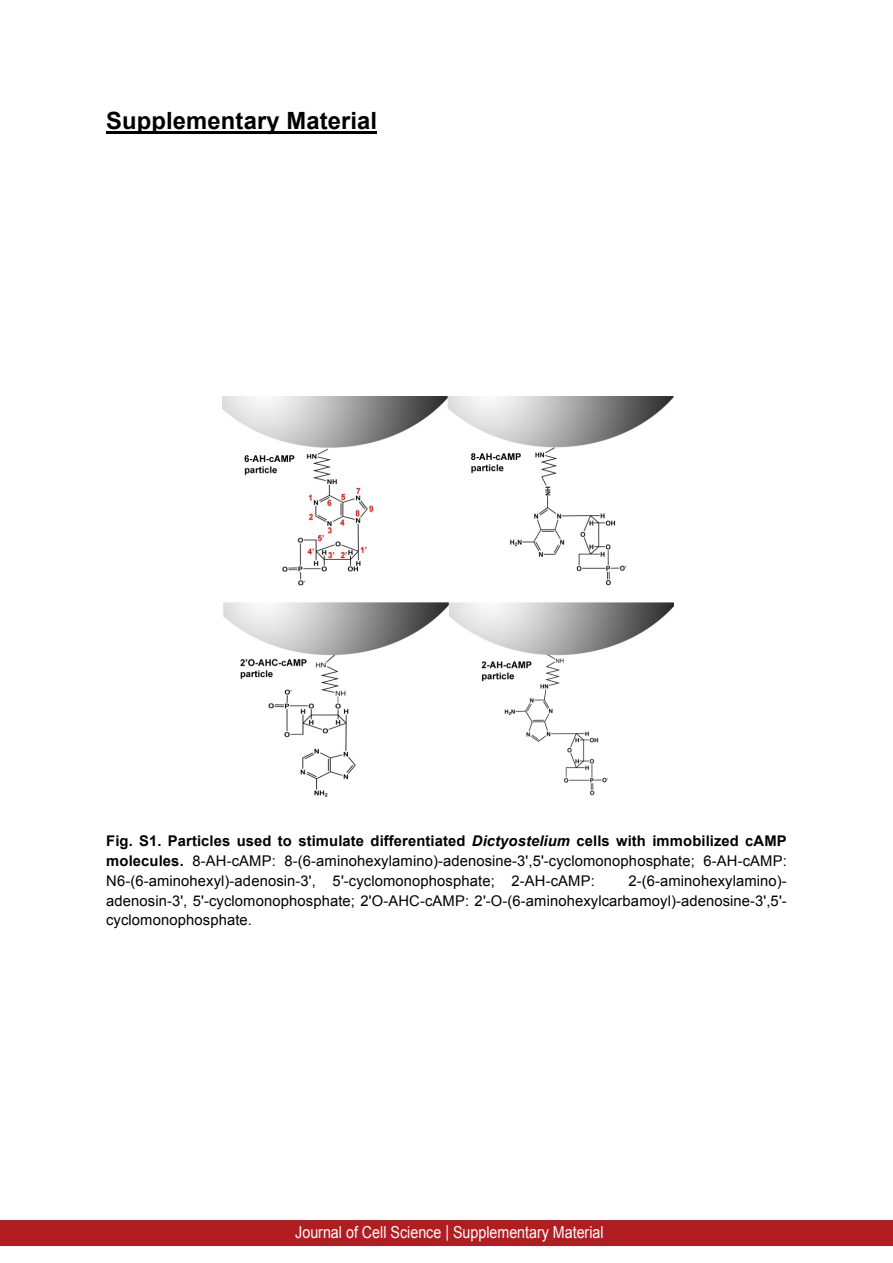
<style>
.page{position:relative;width:893px;height:1263px;background:#fff}
.page>*{position:absolute;margin:0;border:0;box-sizing:border-box;transform-origin:0 0}
.t1{font:700 23.7px "Arial";letter-spacing:.005em;color:#000}
.t2{font:16.5px "Arial";color:#fff;scale:.87 1}
.t3{font:14.7px/20px "Arial";letter-spacing:.01em;color:#000;text-align:justify}
.s1{font-weight:700}
.s2{font-weight:700;font-style:italic}
</style>
<div class="page">
<hr style="left:106px;top:131px;width:271px;height:3px;background:#000">
<img style="left:222px;top:396px;width:451px;height:401px">
<div style="left:0;top:1221px;width:892px;height:25px;background:#b01e22"></div>
<h1 class="t1" style="left:106px;top:107px;width:272px">Supplementary Material</h1>
<p class="t3" style="left:106px;top:831px;width:682px"><span class="s1">Fig. S1. Particles used to stimulate differentiated</span> <span class="s2">Dictyostelium</span> <span class="s1">cells with immobilized cAMP molecules.</span> 8-AH-cAMP: 8-(6-aminohexylamino)-adenosine-3',5'-cyclomonophosphate; 6-AH-cAMP:<br>N6-(6-aminohexyl)-adenosin-3', 5'-cyclomonophosphate; 2-AH-cAMP:</p>
<p class="t3" style="left:106px;top:871px;width:682px;text-indent:522px">2-(6-aminohexylamino)- adenosin-3', 5'-cyclomonophosphate; 2'O-AHC-cAMP: 2'-O-(6-aminohexylcarbamoyl)-adenosine-3',5'- cyclomonophosphate.</p>
<p class="t2" style="left:295px;top:1222px;width:356px">Journal of Cell Science | Supplementary Material</p>
</div>
